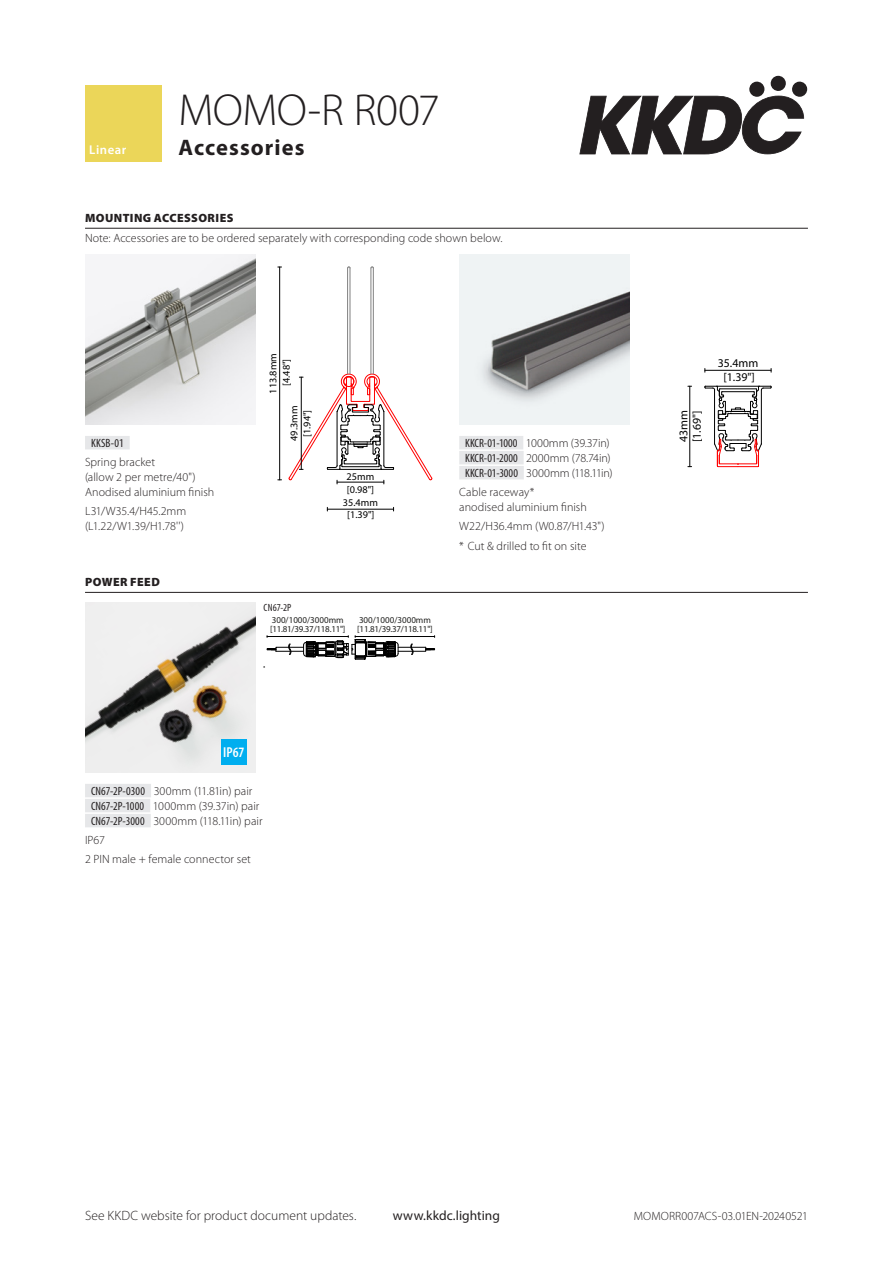
<style>
.page{position:relative;width:893px;height:1263px;background:#fff}
.page>*{position:absolute;margin:0;border:0;box-sizing:border-box;transform-origin:0 0}
.title_line1{font:300 45px "Myriad Pro";letter-spacing:-.015em;color:#231f20}
.title_line2{font:700 22.5px "Myriad Pro";letter-spacing:.045em;color:#231f20}
.t1{font:600 condensed 14.4px "Myriad Pro";color:#fff}
.t2{font:300 13.5px "Myriad Pro";color:#231f20}
.t3{font:13.5px "Myriad Pro";letter-spacing:.005em;color:#231f20}
.t4{font:600 12.75px "Myriad Pro";letter-spacing:.04em;color:#fff}
.Product_code{font:300 12px "Myriad Pro";color:#231f20}
.body{font:300 12px/15px "Myriad Pro";letter-spacing:.005em;color:#231f20}
.Section_sub_text{font:300 12px "Myriad Pro";letter-spacing:.005em;color:#231f20}
.body-2{font:300 12px/15px "Myriad Pro";letter-spacing:-.015em;color:#231f20}
.body_asterisked{font:300 12px "Myriad Pro";letter-spacing:.005em;color:#231f20}
.Section_heading_top{font:900 12px "Myriad Pro";letter-spacing:.035em;color:#231f20}
.Section_heading_othe{font:900 12px "Myriad Pro";letter-spacing:.035em;color:#231f20}
.Product_code-2{font:condensed 12px "Myriad Pro";letter-spacing:.01em;color:#231f20}
.t5{font:11.85px/13.6px "Myriad Pro";color:#000;text-align:center}
.Product_code_no_tint{font:condensed 10.5px "Myriad Pro";letter-spacing:.01em;color:#231f20}
.t6{font:10.2px/12.9px "Myriad Pro";color:#000;text-align:center}
.t7{font:9px/9.3px "Myriad Pro";color:#20201e}
.s1{font-weight:400;font-stretch:condensed}
</style>
<div class="page">
<svg style="left:579px;top:96px;width:225px;height:58px"></svg>
<svg style="left:749px;top:81px;width:16px;height:16px"></svg>
<div style="left:770px;top:76px;width:16px;height:15px;background:#231f20;border-radius:50%"></div>
<div style="left:792px;top:81px;width:15px;height:16px;background:#231f20;border-radius:50%"></div>
<div style="left:85px;top:85px;width:77px;height:77px;background:#ebd659"></div>
<hr style="left:85px;top:228px;width:723px;height:1px;background:#231f20">
<hr style="left:85px;top:592px;width:723px;height:1px;background:#231f20">
<img style="left:85px;top:255px;width:170px;height:170px">
<hr style="left:350px;top:268px;width:1px;height:106px;background:#808080">
<hr style="left:347px;top:268px;width:1px;height:106px;background:#808080">
<hr style="left:371px;top:268px;width:1px;height:106px;background:#808080">
<hr style="left:373px;top:268px;width:1px;height:106px;background:#808080">
<hr style="left:279px;top:267px;width:1px;height:213px;background:#000">
<hr style="left:327px;top:509px;width:67px;height:1px;background:#000">
<svg style="left:289px;top:374px;width:143px;height:110px"></svg>
<img style="left:459px;top:255px;width:170px;height:170px">
<svg style="left:705px;top:386px;width:67px;height:81px"></svg>
<hr style="left:705px;top:370px;width:66px;height:1px;background:#000">
<hr style="left:689px;top:386px;width:1px;height:81px;background:#000">
<div style="left:85px;top:436px;width:45px;height:13px;background:#e6e7e9"></div>
<div style="left:459px;top:436px;width:64px;height:13px;background:#e6e7e9"></div>
<div style="left:459px;top:451px;width:65px;height:13px;background:#e6e7e9"></div>
<div style="left:459px;top:466px;width:65px;height:13px;background:#e6e7e9"></div>
<img style="left:85px;top:603px;width:170px;height:170px">
<svg style="left:267px;top:636px;width:168px;height:24px"></svg>
<div style="left:85px;top:784px;width:66px;height:13px;background:#e6e7e9"></div>
<div style="left:85px;top:799px;width:65px;height:13px;background:#e6e7e9"></div>
<div style="left:85px;top:814px;width:66px;height:13px;background:#e6e7e9"></div>
<div style="left:221px;top:739px;width:26px;height:26px;background:#00aeef"></div>
<p class="t4" style="left:89px;top:142px;width:38px">Linear</p>
<p class="title_line1" style="left:179px;top:83px;width:263px">MOMO-R R007</p>
<p class="title_line2" style="left:179px;top:133px;width:127px">Accessories</p>
<p class="Section_heading_top" style="left:85px;top:210px;width:150px">MOUNTING ACCESSORIES</p>
<p class="Section_sub_text" style="left:85px;top:231px;width:419px">Note: Accessories are to be ordered separately with corresponding code shown below.</p>
<p class="Product_code-2" style="left:91px;top:435px;width:34px">KKSB-01</p>
<p class="body" style="left:85px;top:454px;width:131px">Spring bracket<br>(allow 2 per metre/40")<br>Anodised aluminium finish</p>
<p class="body-2" style="left:85px;top:504px;width:103px">L31/W35.4/H45.2mm (L1.22/W1.39/H1.78'')</p>
<p class="Section_heading_othe" style="left:85px;top:574px;width:76px">POWER FEED</p>
<p class="t6" style="left:266px;top:394px;width:42px;line-height:13.4px;rotate:-90deg">113.8mm [4.48"]</p>
<p class="t6" style="left:287px;top:441px;width:37px;rotate:-90deg">49.3mm [1.94"]</p>
<p class="t6" style="left:347px;top:469px;width:29px;text-align:left">25mm [0.98"]</p>
<p class="t6" style="left:343px;top:496px;width:37px;line-height:12.1px">35.4mm [1.39"]</p>
<p class="Product_code_no_tint" style="left:264px;top:601px;width:29px">CN67-2P</p>
<p class="t7" style="left:270px;top:615px;width:77px">300/1000/3000mm [11.81/39.37/118.11"]</p>
<p class="t7" style="left:357px;top:615px;width:77px">300/1000/3000mm [11.81/39.37/118.11"]</p>
<p class="Product_code" style="left:465px;top:435px;width:146px"><span class="s1">KKCR-01-1000</span> 1000mm (39.37in)</p>
<p class="Product_code" style="left:465px;top:450px;width:147px"><span class="s1">KKCR-01-2000</span> 2000mm (78.74in)</p>
<p class="Product_code" style="left:465px;top:465px;width:149px"><span class="s1">KKCR-01-3000</span> 3000mm (118.11in)</p>
<p class="body" style="left:459px;top:484px;width:129px">Cable raceway*<br>anodised aluminium finish</p>
<p class="body" style="left:459px;top:519px;width:147px">W22/H36.4mm (W0.87/H1.43")</p>
<p class="body_asterisked" style="left:459px;top:538px;width:129px">* Cut &amp; drilled to fit on site</p>
<p class="t1" style="left:223px;top:744px;width:23px">IP67</p>
<p class="Product_code" style="left:91px;top:783px;width:163px"><span class="s1">CN67-2P-0300</span> 300mm (11.81in) pair</p>
<p class="Product_code" style="left:91px;top:798px;width:170px"><span class="s1">CN67-2P-1000</span> 1000mm (39.37in) pair</p>
<p class="Product_code" style="left:91px;top:813px;width:173px"><span class="s1">CN67-2P-3000</span> 3000mm (118.11in) pair</p>
<p class="body" style="left:85px;top:832px;width:21px">IP67</p>
<p class="body" style="left:85px;top:851px;width:167px">2 PIN male + female connector set</p>
<p class="t5" style="left:676px;top:442px;width:34px;text-align:left;rotate:-90deg">43mm [1.69"]</p>
<p class="t5" style="left:718px;top:356px;width:42px">35.4mm [1.39"]</p>
<p class="t2" style="left:85px;top:1208px;width:273px">See KKDC website for product document updates.</p>
<p class="t3" style="left:393px;top:1207px;width:109px">www.kkdc.lighting</p>
<p class="Section_sub_text" style="left:634px;top:1209px;width:176px">MOMORR007ACS-03.01EN-20240521</p>
</div>
